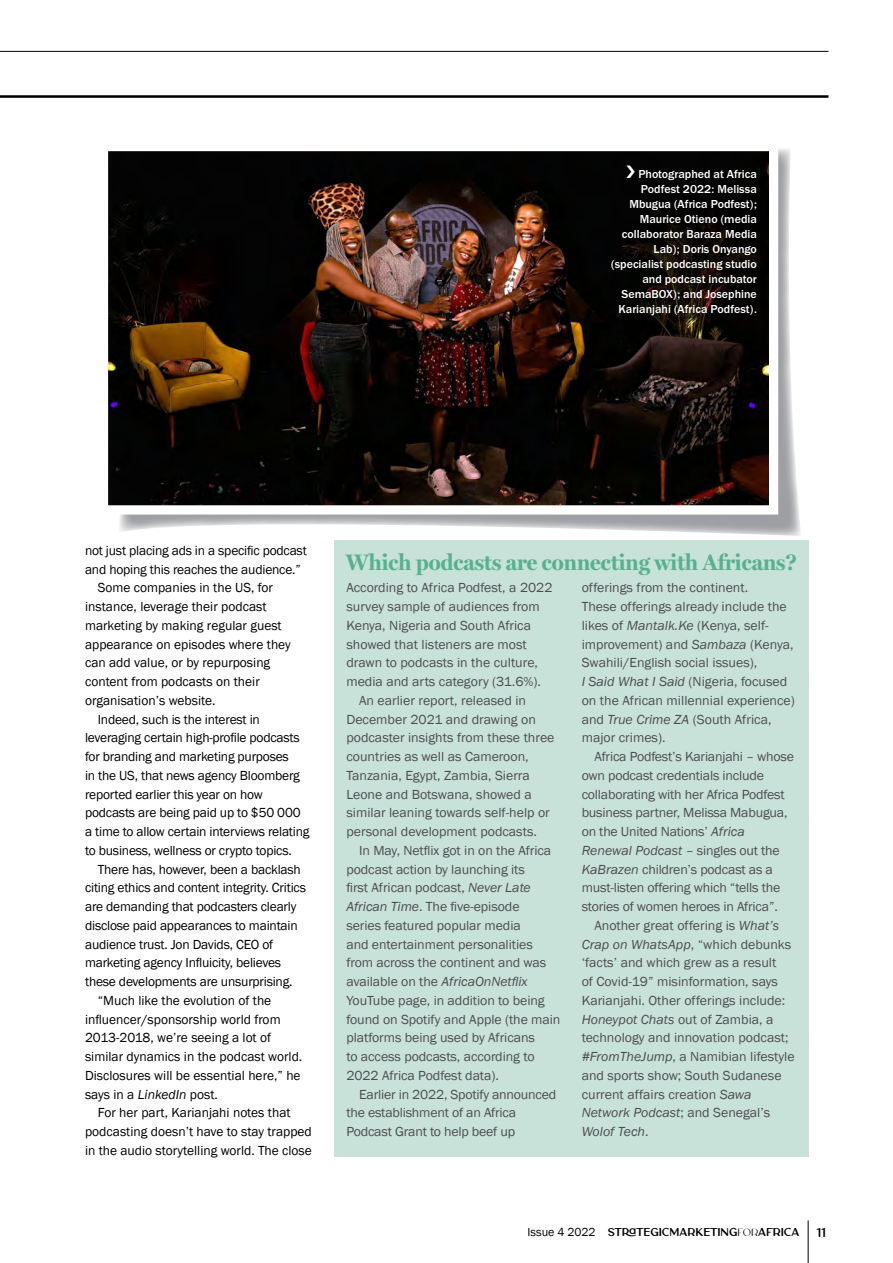
<style>
.page{position:relative;width:893px;height:1263px;background:#fff}
.page>*{position:absolute;margin:0;border:0;box-sizing:border-box;transform-origin:0 0}
.t1{font:700 22.5px "Miller Display";color:#58b08f}
.t2{font:13.5px/18.8px "Franklin Gothic";color:#4d4d4f}
.t3{font:13.5px "Franklin Gothic";letter-spacing:-.015em;color:#000}
.t4{font:italic 13.5px "Franklin Gothic";letter-spacing:-.005em;color:#4d4d4f}
.t5{font:500 12px/15px "Franklin Gothic URW";color:#fff;text-align:right}
.t6{font:600 12px "Carla Sans";color:#000}
.t7{font:700 10.5px "Carla Sans";color:#000}
.s1{font-style:italic}
.s2{font-style:normal}
.s3{font-family:"Franklin Gothic";font-weight:400;font-size:12px}
.s4{font-weight:300}
</style>
<div class="page">
<hr style="left:808px;top:1220px;width:1px;height:43px;background:#000">
<hr style="left:0;top:51px;width:828px;height:1px;background:#000">
<hr style="left:0;top:95px;width:828px;height:3px;background:#000">
<div style="left:334px;top:540px;width:474px;height:617px;background:#c8e1d9"></div>
<svg style="left:119px;top:149px;width:682px;height:387px"></svg>
<img style="left:109px;top:152px;width:659px;height:352px">
<div style="left:99px;top:142px;width:679px;height:372px;border:9px solid #fff"></div>
<svg style="left:627px;top:165px;width:8px;height:13px"></svg>
<p class="t5" style="left:611px;top:166px;width:147px">Photographed at Africa<br>Podfest 2022: Melissa<br>Mbugua (Africa Podfest);<br>Maurice Otieno (media collaborator Baraza Media<br>Lab); Doris Onyango (specialist podcasting studio and podcast incubator<br>SemaBOX); and Josephine<br>Karianjahi (Africa Podfest).</p>
<p class="t3" style="left:85px;top:542px;width:223px">not just placing ads in a specific podcast</p>
<p class="t3" style="left:85px;top:561px;width:217px">and hoping this reaches the audience.”</p>
<p class="t3" style="left:98px;top:579px;width:177px">Some companies in the US, for</p>
<p class="t3" style="left:85px;top:598px;width:183px">instance, leverage their podcast</p>
<p class="t3" style="left:85px;top:617px;width:198px">marketing by making regular guest</p>
<p class="t3" style="left:85px;top:636px;width:207px">appearance on episodes where they</p>
<p class="t3" style="left:85px;top:654px;width:187px">can add value, or by repurposing</p>
<p class="t3" style="left:85px;top:673px;width:176px">content from podcasts on their</p>
<p class="t3" style="left:85px;top:692px;width:132px">organisation’s website.</p>
<p class="t3" style="left:98px;top:711px;width:164px">Indeed, such is the interest in</p>
<p class="t3" style="left:85px;top:729px;width:216px">leveraging certain high-profile podcasts</p>
<p class="t3" style="left:85px;top:748px;width:205px">for branding and marketing purposes</p>
<p class="t3" style="left:85px;top:767px;width:216px">in the US, that news agency Bloomberg</p>
<p class="t3" style="left:85px;top:786px;width:179px">reported earlier this year on how</p>
<p class="t3" style="left:85px;top:804px;width:217px">podcasts are being paid up to $50 000</p>
<p class="t3" style="left:85px;top:823px;width:226px">a time to allow certain interviews relating</p>
<p class="t3" style="left:85px;top:842px;width:208px">to business, wellness or crypto topics.</p>
<p class="t3" style="left:98px;top:861px;width:205px">There has, however, been a backlash</p>
<p class="t3" style="left:85px;top:879px;width:222px">citing ethics and content integrity. Critics</p>
<p class="t3" style="left:85px;top:898px;width:213px">are demanding that podcasters clearly</p>
<p class="t3" style="left:85px;top:917px;width:214px">disclose paid appearances to maintain</p>
<p class="t3" style="left:85px;top:936px;width:190px">audience trust. Jon Davids, CEO of</p>
<p class="t3" style="left:85px;top:954px;width:198px">marketing agency Influicity, believes</p>
<p class="t3" style="left:85px;top:973px;width:209px">these developments are unsurprising.</p>
<p class="t3" style="left:98px;top:992px;width:175px">“Much like the evolution of the</p>
<p class="t3" style="left:85px;top:1011px;width:197px">influencer/sponsorship world from</p>
<p class="t3" style="left:85px;top:1029px;width:188px">2013-2018, we’re seeing a lot of</p>
<p class="t3" style="left:85px;top:1048px;width:219px">similar dynamics in the podcast world.</p>
<p class="t3" style="left:85px;top:1067px;width:217px">Disclosures will be essential here,” he</p>
<p class="t3" style="left:85px;top:1086px;width:134px">says in a <span class="s1">LinkedIn</span> post.</p>
<p class="t3" style="left:98px;top:1104px;width:194px">For her part, Karianjahi notes that</p>
<p class="t3" style="left:85px;top:1123px;width:228px">podcasting doesn’t have to stay trapped</p>
<p class="t3" style="left:85px;top:1142px;width:228px">in the audio storytelling world. The close</p>
<h1 class="t1" style="left:346px;top:548px;width:452px">Which podcasts are connecting with Africans?</h1>
<p class="t2" style="left:346px;top:579px;width:208px">According to Africa Podfest, a 2022</p>
<p class="t2" style="left:346px;top:597px;width:195px">survey sample of audiences from</p>
<p class="t2" style="left:346px;top:616px;width:186px">Kenya, Nigeria and South Africa</p>
<p class="t2" style="left:346px;top:635px;width:182px">showed that listeners are most</p>
<p class="t2" style="left:346px;top:654px;width:193px">drawn to podcasts in the culture,</p>
<p class="t2" style="left:346px;top:672px;width:196px">media and arts category (31.6%).</p>
<p class="t2" style="left:359px;top:691px;width:168px">An earlier report, released in</p>
<p class="t2" style="left:346px;top:710px;width:191px">December 2021 and drawing on</p>
<p class="t2" style="left:346px;top:729px;width:210px">podcaster insights from these three</p>
<p class="t2" style="left:346px;top:747px;width:184px">countries as well as Cameroon,</p>
<p class="t2" style="left:346px;top:766px;width:185px">Tanzania, Egypt, Zambia, Sierra</p>
<p class="t2" style="left:346px;top:785px;width:187px">Leone and Botswana, showed a</p>
<p class="t2" style="left:346px;top:804px;width:205px">similar leaning towards self-help or</p>
<p class="t2" style="left:346px;top:822px;width:192px">personal development podcasts.</p>
<p class="t2" style="left:359px;top:841px;width:194px">In May, Netflix got in on the Africa</p>
<p class="t2" style="left:346px;top:860px;width:180px">podcast action by launching its</p>
<p class="t2" style="left:346px;top:879px;width:186px">first African podcast, <span class="s1">Never Late</span></p>
<p class="t2" style="left:346px;top:897px;width:175px"><span class="s1">African Time</span>. The five-episode</p>
<p class="t2" style="left:346px;top:916px;width:176px">series featured popular media</p>
<p class="t2" style="left:346px;top:935px;width:188px">and entertainment personalities</p>
<p class="t2" style="left:346px;top:954px;width:201px">from across the continent and was</p>
<p class="t4" style="left:346px;top:973px;width:183px"><span class="s2">available on the</span> AfricaOnNetflix</p>
<p class="t2" style="left:346px;top:991px;width:200px">YouTube page, in addition to being</p>
<p class="t2" style="left:346px;top:1010px;width:215px">found on Spotify and Apple (the main</p>
<p class="t2" style="left:346px;top:1029px;width:190px">platforms being used by Africans</p>
<p class="t2" style="left:346px;top:1047px;width:190px">to access podcasts, according to</p>
<p class="t2" style="left:346px;top:1066px;width:154px">2022 Africa Podfest data).</p>
<p class="t2" style="left:359px;top:1085px;width:199px">Earlier in 2022, Spotify announced</p>
<p class="t2" style="left:346px;top:1104px;width:171px">the establishment of an Africa</p>
<p class="t2" style="left:346px;top:1122px;width:170px">Podcast Grant to help beef up</p>
<p class="t2" style="left:582px;top:579px;width:215px">offerings from the continent.<br>These offerings already include the likes of <span class="s1">Mantalk.Ke</span> (Kenya, self&shy;improvement) and <span class="s1">Sambaza</span> (Kenya,<br>Swahili/English social issues),<br><span class="s1">I Said What I Said</span> (Nigeria, focused on the African millennial experience) and <span class="s1">True Crime ZA</span> (South Africa, major crimes).</p>
<p class="t2" style="left:582px;top:747px;width:214px;text-indent:13px">Africa Podfest’s Karianjahi – whose own podcast credentials include collaborating with her Africa Podfest business partner, Melissa Mabugua, on the United Nations’ <span class="s1">Africa Renewal Podcast</span> – singles out the <span class="s1">KaBrazen</span> children’s podcast as a must-listen offering which “tells the stories of women heroes in Africa”.</p>
<p class="t2" style="left:582px;top:916px;width:214px;text-indent:13px">Another great offering is <span class="s1">What’s<br>Crap on WhatsApp</span>, “which debunks ‘facts’ and which grew as a result<br>of Covid-19” misinformation, says<br>Karianjahi. Other offerings include:<br><span class="s1">Honeypot Chats</span> out of Zambia, a technology and innovation podcast; <span class="s1">#FromTheJump</span>, a Namibian lifestyle and sports show; South Sudanese current affairs creation <span class="s1">Sawa<br>Network Podcast</span>; and Senegal’s<br><span class="s1">Wolof Tech</span>.</p>
<p class="t7" style="left:528px;top:1223px;width:273px"><span class="s3">Issue 4 2022</span> STRATEGICMARKETING<span class="s4">for</span>AFRICA</p>
<p class="t6" style="left:816px;top:1222px;width:11px">11</p>
</div>
